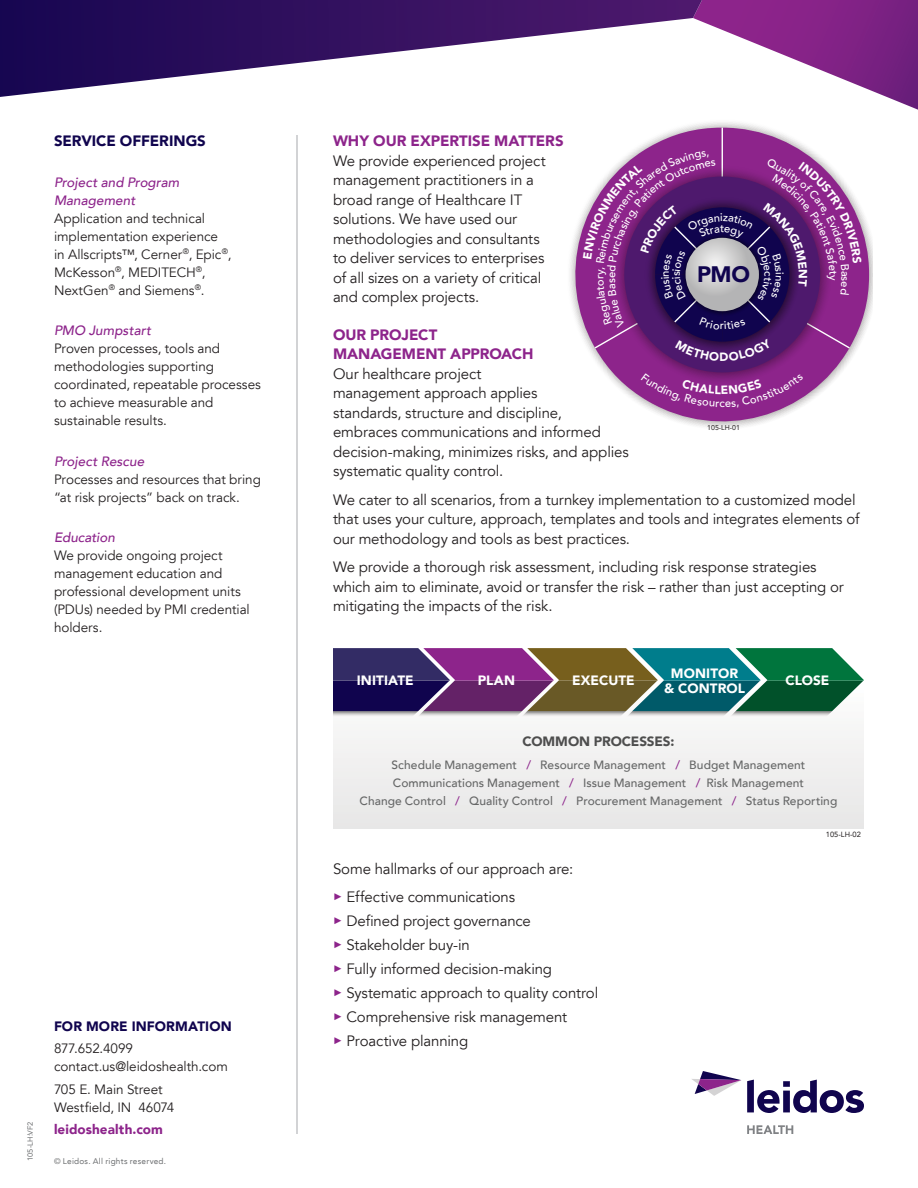
<style>
.page{position:relative;width:918px;height:1188px;background:#fff}
.page>*{position:absolute;margin:0;border:0;box-sizing:border-box;transform-origin:0 0}
.t1{font:900 22.35px "Avenir LT";color:#10044e}
.BODY_COPY{font:15px/19.5px "Avenir LT";letter-spacing:-.01em;color:#231f20}
.SUBHEADS{font:900 15px/19.5px "Avenir LT";letter-spacing:-.005em;color:#8d248b}
.SIDEBAR_HEADER{font:900 15px "Avenir LT";letter-spacing:-.005em;color:#10044e}
.SIDEBAR_BODY{font:13.5px/18px "Avenir LT";letter-spacing:-.005em;color:#231f20}
.SIDEBAR_SUBHEAD{font:italic 500 13.5px/18px "Avenir LT";color:#8d248b}
.t2{font:900 13.5px/14.2px "Avenir LT";letter-spacing:.005em;color:#fff;text-align:center}
.t3{font:900 13.5px "Avenir LT Std";letter-spacing:.01em;color:#10044e}
.t4{font:900 13.5px "Avenir LT";letter-spacing:.005em;color:#8d248b}
.t5{font:900 13.5px "Avenir LT";letter-spacing:-.005em;color:#4e4e4e}
.t6{font:500 12px/18px "Avenir LT";letter-spacing:.005em;color:#666767;text-align:center}
.t7{font:900 11.85px "Avenir LT";color:#fff}
.t8{font:500 11.25px "Avenir LT";color:#fff}
.t9{font:8.25px "Avenir LT";letter-spacing:.025em;color:#6d6f71}
.t10{font:7.5px "Avenir LT";letter-spacing:.005em;color:#6d6f71}
.t11{font:7.5px "Avenir LT";color:#231f20}
.t12{font:7.05px "Avenir LT";color:#231f20}
.s1{color:#8d248b}
.s2{font-family:"Arial";font-size:9.75px;color:#8d248b}
</style>
<div class="page">
<hr style="left:297px;top:135px;width:1px;height:999px;background:#a7a9ac">
<svg style="left:711px;top:0;width:207px;height:110px"></svg>
<svg style="left:0;top:0;width:711px;height:97px"></svg>
<svg style="left:747px;top:1080px;width:117px;height:33px"></svg>
<svg style="left:692px;top:1071px;width:49px;height:25px"></svg>
<svg style="left:747px;top:1125px;width:46px;height:9px"></svg>
<div style="left:333px;top:683px;width:531px;height:145px;background:#f0efee"></div>
<svg style="left:333px;top:648px;width:531px;height:67px;background:#4c5b66"></svg>
<svg style="left:683px;top:122px;width:190px;height:196px"></svg>
<svg style="left:570px;top:128px;width:299px;height:300px"></svg>
<p class="SIDEBAR_HEADER" style="left:54px;top:132px;width:153px">SERVICE OFFERINGS</p>
<p class="SIDEBAR_SUBHEAD" style="left:54px;top:174px;width:127px">Project and Program<br>Management</p>
<p class="SIDEBAR_BODY" style="left:54px;top:210px;width:179px">Application and technical implementation experience in Allscripts™, Cerner<sup>®</sup>, Epic<sup>®</sup>,<br>McKesson<sup>®</sup>, MEDITECH<sup>®</sup>,<br>NextGen<sup>®</sup> and Siemens<sup>®</sup>.</p>
<p class="SIDEBAR_SUBHEAD" style="left:54px;top:322px;width:99px">PMO Jumpstart</p>
<p class="SIDEBAR_BODY" style="left:54px;top:340px;width:209px">Proven processes, tools and methodologies supporting coordinated, repeatable processes to achieve measurable and sustainable results.</p>
<p class="SIDEBAR_SUBHEAD" style="left:54px;top:453px;width:92px">Project Rescue</p>
<p class="SIDEBAR_BODY" style="left:54px;top:471px;width:208px">Processes and resources that bring “at risk projects” back on track.</p>
<p class="SIDEBAR_SUBHEAD" style="left:54px;top:529px;width:62px">Education</p>
<p class="SIDEBAR_BODY" style="left:54px;top:547px;width:197px">We provide ongoing project management education and professional development units (PDUs) needed by PMI credential holders.</p>
<p class="t10" style="left:26px;top:1161px;width:41px;rotate:-90deg">105-LH:VF2</p>
<p class="t3" style="left:54px;top:1018px;width:179px">FOR MORE INFORMATION</p>
<p class="SIDEBAR_BODY" style="left:54px;top:1040px;width:175px">877.652.4099 contact.us@leidoshealth.com</p>
<p class="SIDEBAR_BODY" style="left:54px;top:1080px;width:122px">705 E. Main Street<br>Westfield, IN 46074</p>
<p class="t4" style="left:54px;top:1121px;width:110px">leidoshealth.com</p>
<p class="t9" style="left:54px;top:1156px;width:114px">© Leidos. All rights reserved.</p>
<p class="SUBHEADS" style="left:333px;top:131px;width:232px">WHY OUR EXPERTISE MATTERS</p>
<p class="BODY_COPY" style="left:333px;top:151px;width:214px">We provide experienced project management practitioners in a broad range of Healthcare IT solutions. We have used our methodologies and consultants to deliver services to enterprises of all sizes on a variety of critical and complex projects.</p>
<p class="SUBHEADS" style="left:333px;top:325px;width:202px">OUR PROJECT<br>MANAGEMENT APPROACH</p>
<p class="BODY_COPY" style="left:333px;top:364px;width:297px">Our healthcare project<br>management approach applies<br>standards, structure and discipline, embraces communications and informed decision-making, minimizes risks, and applies systematic quality control.</p>
<p class="BODY_COPY" style="left:333px;top:490px;width:528px">We cater to all scenarios, from a turnkey implementation to a customized model that uses your culture, approach, templates and tools and integrates elements of our methodology and tools as best practices.</p>
<p class="BODY_COPY" style="left:333px;top:558px;width:512px">We provide a thorough risk assessment, including risk response strategies which aim to eliminate, avoid or transfer the risk – rather than just accepting or mitigating the impacts of the risk.</p>
<p class="t1" style="left:697px;top:261px;width:54px">PMO</p>
<p class="t7" style="left:810px;top:269px;width:11px;rotate:90deg">N</p>
<p class="t8" style="left:593px;top:279px;width:6px;rotate:-90deg">r</p>
<p class="t8" style="left:852px;top:276px;width:7px;rotate:90deg">s</p>
<p class="t12" style="left:707px;top:423px;width:34px">105-LH-01</p>
<p class="t2" style="left:357px;top:673px;width:59px">INITIATE</p>
<p class="t2" style="left:478px;top:673px;width:39px">PLAN</p>
<p class="t2" style="left:572px;top:673px;width:64px">EXECUTE</p>
<p class="t2" style="left:664px;top:666px;width:83px">MONITOR &amp; CONTROL</p>
<p class="t2" style="left:785px;top:673px;width:46px">CLOSE</p>
<p class="t5" style="left:523px;top:733px;width:153px">COMMON PROCESSES:</p>
<p class="t6" style="left:360px;top:756px;width:479px">Schedule Management <span class="s1">/</span> Resource Management <span class="s1">/</span> Budget Management<br>Communications Management <span class="s1">/</span> Issue Management <span class="s1">/</span> Risk Management<br>Change Control <span class="s1">/</span> Quality Control <span class="s1">/</span> Procurement Management <span class="s1">/</span> Status Reporting</p>
<p class="BODY_COPY" style="left:333px;top:859px;width:242px">Some hallmarks of our approach are:</p>
<p class="BODY_COPY" style="left:333px;top:888px;width:184px"><span class="s2">►</span> Effective communications</p>
<p class="BODY_COPY" style="left:333px;top:912px;width:199px"><span class="s2">►</span> Defined project governance</p>
<p class="BODY_COPY" style="left:333px;top:936px;width:138px"><span class="s2">►</span> Stakeholder buy-in</p>
<p class="BODY_COPY" style="left:333px;top:960px;width:221px"><span class="s2">►</span> Fully informed decision-making</p>
<p class="BODY_COPY" style="left:333px;top:984px;width:267px"><span class="s2">►</span> Systematic approach to quality control</p>
<p class="BODY_COPY" style="left:333px;top:1008px;width:236px"><span class="s2">►</span> Comprehensive risk management</p>
<p class="BODY_COPY" style="left:333px;top:1032px;width:137px"><span class="s2">►</span> Proactive planning</p>
<p class="t11" style="left:826px;top:830px;width:37px">105-LH-02</p>
</div>
